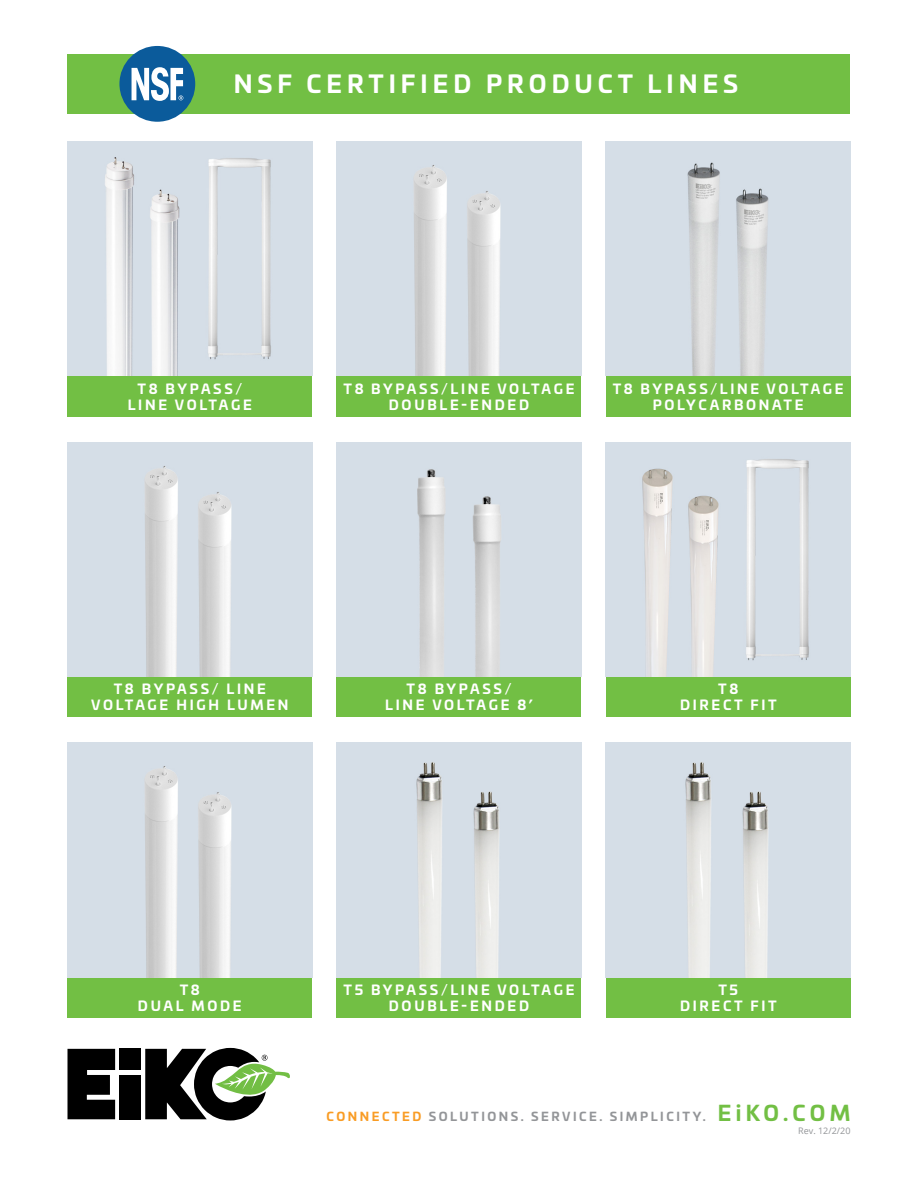
<style>
.page{position:relative;width:918px;height:1188px;background:#fff}
.page>*{position:absolute;margin:0;border:0;box-sizing:border-box;transform-origin:0 0}
.t1{font:700 24px "Univia Pro";letter-spacing:.21em;color:#fff}
.t2{font:700 13.5px/16.2px "Univia Pro";letter-spacing:.2em;color:#fff;text-align:center}
.t3{font:700 12px "Univia Pro";letter-spacing:.21em;color:#939598}
.t4{font:9px "Open Sans";color:#939598}
.s1{color:#f99c24}
.s2{font-size:21px;color:#72bf44}
</style>
<div class="page">
<img style="left:68px;top:142px;width:244px;height:234px">
<div style="left:68px;top:376px;width:244px;height:41px;background:#72bf44"></div>
<div style="left:68px;top:677px;width:244px;height:40px;background:#72bf44"></div>
<div style="left:68px;top:977px;width:244px;height:41px;background:#72bf44"></div>
<div style="left:337px;top:376px;width:244px;height:41px;background:#72bf44"></div>
<div style="left:337px;top:677px;width:244px;height:40px;background:#72bf44"></div>
<div style="left:337px;top:977px;width:244px;height:41px;background:#72bf44"></div>
<div style="left:606px;top:376px;width:244px;height:41px;background:#72bf44"></div>
<div style="left:606px;top:677px;width:244px;height:40px;background:#72bf44"></div>
<div style="left:606px;top:977px;width:244px;height:41px;background:#72bf44"></div>
<div style="left:68px;top:54px;width:782px;height:60px;background:#72bf44"></div>
<svg style="left:68px;top:1049px;width:47px;height:70px"></svg>
<div style="left:120px;top:1049px;width:21px;height:21px;background:#000"></div>
<div style="left:120px;top:1075px;width:21px;height:44px;background:#000"></div>
<svg style="left:145px;top:1048px;width:145px;height:72px"></svg>
<img style="left:606px;top:142px;width:244px;height:234px">
<img style="left:337px;top:142px;width:244px;height:234px">
<img style="left:68px;top:442px;width:244px;height:235px">
<img style="left:68px;top:743px;width:244px;height:234px">
<img style="left:337px;top:442px;width:244px;height:235px">
<img style="left:337px;top:743px;width:244px;height:234px">
<img style="left:606px;top:743px;width:244px;height:234px">
<img style="left:606px;top:442px;width:244px;height:235px">
<div style="left:119px;top:46px;width:76px;height:76px;background:#0b5b9b;border-radius:50%"></div>
<svg style="left:132px;top:67px;width:51px;height:34px"></svg>
<h1 class="t1" style="left:234px;top:65px;width:506px">NSF CERTIFIED PRODUCT LINES</h1>
<p class="t2" style="left:128px;top:379px;width:126px">T8 BYPASS/<br>LINE VOLTAGE</p>
<p class="t2" style="left:344px;top:379px;width:232px">T8 BYPASS/LINE VOLTAGE<br>DOUBLE-ENDED</p>
<p class="t2" style="left:613px;top:379px;width:232px">T8 BYPASS/LINE VOLTAGE<br>POLYCARBONATE</p>
<p class="t2" style="left:91px;top:680px;width:199px">T8 BYPASS/ LINE<br>VOLTAGE HIGH LUMEN</p>
<p class="t2" style="left:385px;top:680px;width:149px">T8 BYPASS/<br>LINE VOLTAGE 8’</p>
<p class="t2" style="left:680px;top:680px;width:98px">T8<br>DIRECT FIT</p>
<p class="t2" style="left:138px;top:980px;width:105px">T8<br>DUAL MODE</p>
<p class="t2" style="left:344px;top:980px;width:232px">T5 BYPASS/LINE VOLTAGE<br>DOUBLE-ENDED</p>
<p class="t2" style="left:680px;top:980px;width:98px">T5<br>DIRECT FIT</p>
<p class="t3" style="left:327px;top:1106px;width:525px"><span class="s1">CONNECTED</span> SOLUTIONS. SERVICE. SIMPLICITY. <span class="s2">EiKO.COM</span></p>
<p class="t4" style="left:798px;top:1125px;width:54px">Rev. 12/2/20</p>
</div>
